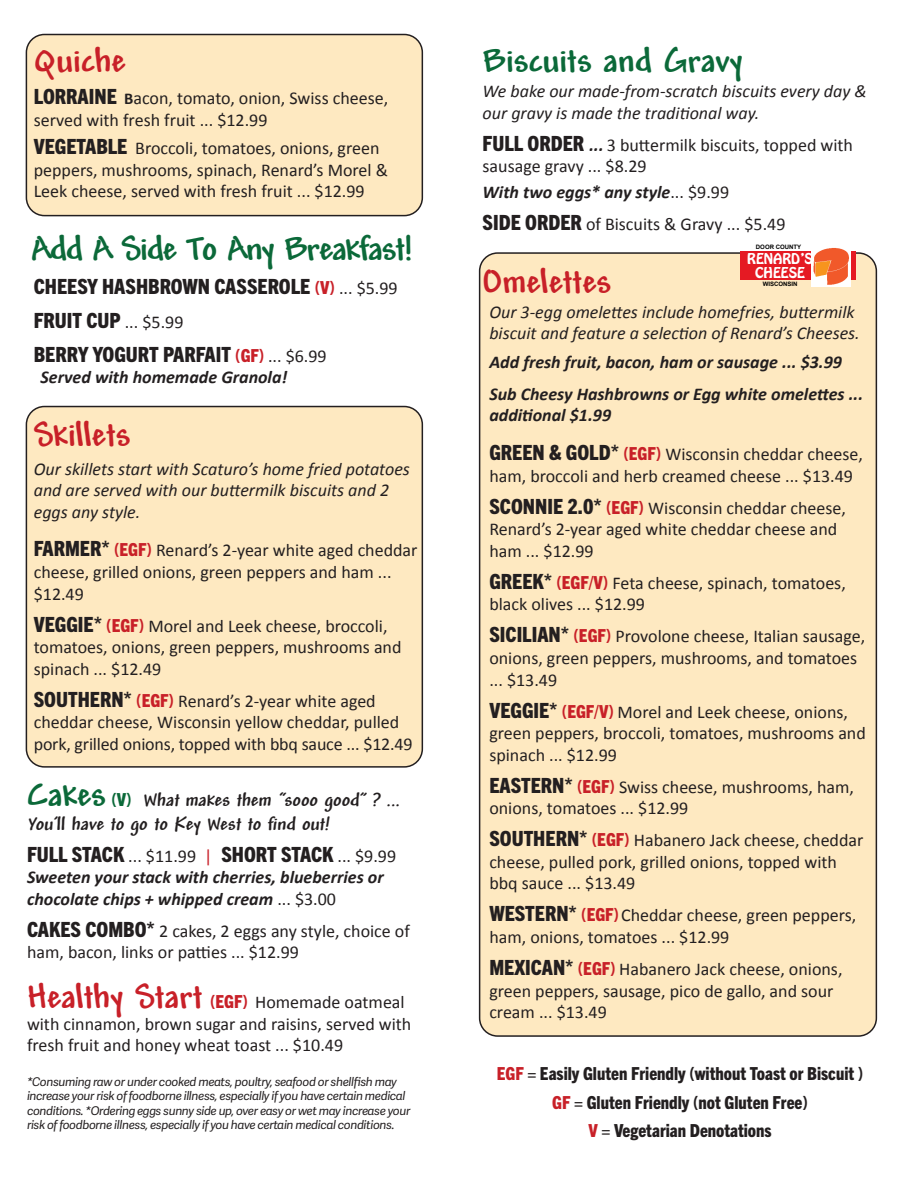
<style>
.page{position:relative;width:918px;height:1188px;background:#fff}
.page>*{position:absolute;margin:0;border:0;box-sizing:border-box;transform-origin:0 0}
.t1{font:700 36px "Andy";color:#c82028}
.t2{font:700 36px "Andy";letter-spacing:-.03em;color:#0b6939}
.t3{font:700 36px "Andy";color:#0b6939}
.t4{font:800 condensed 21px "Trade Gothic Next LT Pro";color:#231f20}
.t5{font:italic 700 19.5px/23.4px "Andy";color:#231f20}
.t6{font:18px/21.6px "Calibri";color:#231f20}
.t7{font:italic 18px/21.6px "Calibri";color:#231f20}
.t8{font:italic 700 18px/21.6px "Calibri";color:#231f20}
.t9{font:800 condensed 18px "Trade Gothic Next LT Pro";color:#231f20}
.t10{font:13.2px "Hobo Std";color:#fff}
.t11{font:italic 12px/14.4px "Adelle Sans";letter-spacing:-.03em;color:#231f20}
.t12{font:700 6px "Arial";color:#000}
.s1{font-family:"Trade Gothic Next LT Pro";font-weight:800;font-stretch:condensed;font-size:21px}
.s2{font-weight:700;font-size:16.5px}
.s3{font-size:18px;color:#c82028}
.s4{font-family:"Calibri";font-weight:400;font-stretch:normal;font-size:18px}
.s5{font-family:"Trade Gothic Next LT Pro";font-weight:800;font-stretch:condensed;color:#c82028}
.s6{font-style:normal;font-size:36px;color:#0b6939}
.s7{font-family:"Trade Gothic Next LT Pro";font-weight:800;font-style:normal;font-stretch:condensed;font-size:18px;color:#0b6939}
.s8{font-family:"Calibri";font-weight:400;font-stretch:normal;font-size:18px;color:#c82028}
.s9{font-weight:400;font-style:normal}
.s10{font-family:"Andy";font-weight:700;font-size:36px;color:#c82028}
.s11{font-weight:700;font-style:italic}
.s12{color:#c82028}
</style>
<div class="page">
<div style="left:480px;top:253px;width:396px;height:783px;background:#fee9c1;border-radius:18px"></div>
<div style="left:479px;top:252px;width:398px;height:785px;border:2px solid #231f20;border-radius:18px"></div>
<div style="left:26px;top:407px;width:396px;height:360px;background:#fee9c1;border-radius:18px"></div>
<div style="left:26px;top:406px;width:397px;height:362px;border:2px solid #231f20;border-radius:18px"></div>
<div style="left:26px;top:34px;width:396px;height:182px;background:#fee9c1;border-radius:18px"></div>
<div style="left:26px;top:34px;width:397px;height:182px;border:2px solid #231f20;border-radius:18px"></div>
<div style="left:740px;top:251px;width:115px;height:29px;background:#e51a23"></div>
<img style="left:812px;top:247px;width:39px;height:39px">
<p class="t1" style="left:34px;top:41px;width:94px">Quiche</p>
<p class="t6" style="left:34px;top:87px;width:356px"><span class="s1">LORRAINE</span> <span class="s2">B</span>acon, tomato, onion, Swiss cheese, served with fresh fruit ... $12.99</p>
<p class="t6" style="left:34px;top:137px;width:356px"><span class="s1">VEGETABLE</span> Broccoli, tomatoes, onions, green peppers, mushrooms, spinach, Renard’s Morel &amp;<br>Leek cheese, served with fresh fruit ... $12.99</p>
<p class="t2" style="left:31px;top:229px;width:383px">Add A Side To Any Breakfast!</p>
<p class="t4" style="left:34px;top:272px;width:366px">CHEESY HASHBROWN CASSEROLE <span class="s3">(V)</span> <span class="s4">... $5.99</span></p>
<p class="t4" style="left:34px;top:306px;width:151px">FRUIT CUP <span class="s4">... $5.99</span></p>
<p class="t4" style="left:34px;top:340px;width:294px">BERRY YOGURT PARFAIT <span class="s3">(GF)</span> <span class="s4">... $6.99</span></p>
<p class="t8" style="left:40px;top:366px;width:248px">Served with homemade Granola!</p>
<p class="t1" style="left:34px;top:415px;width:98px">Skillets</p>
<p class="t7" style="left:34px;top:457px;width:378px">Our skillets start with Scaturo’s home fried potatoes and are served with our buttermilk biscuits and 2 eggs any style.</p>
<p class="t6" style="left:34px;top:539px;width:385px"><span class="s1">FARMER*</span> <span class="s5">(EGF)</span> Renard’s 2-year white aged cheddar cheese, grilled onions, green peppers and ham ... $12.49</p>
<p class="t6" style="left:34px;top:614px;width:369px"><span class="s1">VEGGIE*</span> <span class="s5">(EGF)</span> Morel and Leek cheese, broccoli, tomatoes, onions, green peppers, mushrooms and spinach ... $12.49</p>
<p class="t6" style="left:34px;top:689px;width:380px"><span class="s1">SOUTHERN*</span> <span class="s5">(EGF)</span> Renard’s 2-year white aged cheddar cheese, Wisconsin yellow cheddar, pulled pork, grilled onions, topped with bbq sauce ... $12.49</p>
<p class="t5" style="left:27px;top:789px;width:378px"><span class="s6">C a k e s</span> <span class="s7">( V )</span> What makes them “sooo good” ? ...<br>You’ll have to go to Key West to find out!</p>
<p class="t4" style="left:27px;top:840px;width:371px">FULL STACK <span class="s4">... $11.99</span> <span class="s8">|</span> SHORT STACK <span class="s4">... $9.99</span></p>
<p class="t8" style="left:27px;top:866px;width:358px">Sweeten your stack with cherries, blueberries or</p>
<p class="t8" style="left:27px;top:887px;width:311px">chocolate chips + whipped cream <span class="s9">... $3.00</span></p>
<p class="t6" style="left:27px;top:919px;width:384px"><span class="s1">CAKES COMBO*</span> 2 cakes, 2 eggs any style, choice of ham, bacon, links or patties ... $12.99</p>
<p class="t6" style="left:27px;top:991px;width:386px"><span class="s10">Healthy Start</span> <span class="s5">(EGF)</span> Homemade oatmeal with cinnamon, brown sugar and raisins, served with fresh fruit and honey wheat toast ... $10.49</p>
<p class="t11" style="left:27px;top:1074px;width:385px">*Consuming raw or under cooked meats, poultry, seafood or shellfish may increase your risk of foodborne illness, especially if you have certain medical conditions. *Ordering eggs sunny side up, over easy or wet may increase your</p>
<p class="t11" style="left:27px;top:1117px;width:369px">risk of foodborne illness, especially if you have certain medical conditions.</p>
<p class="t3" style="left:483px;top:41px;width:262px">Biscuits and Gravy</p>
<p class="t7" style="left:483px;top:80px;width:386px">We bake our made-from-scratch biscuits every day &amp; our gravy is made the traditional way.</p>
<p class="t6" style="left:483px;top:134px;width:372px"><span class="s1">FULL ORDER</span> <span class="s11">...</span>3 buttermilk biscuits, topped with sausage gravy ... $8.29</p>
<p class="t8" style="left:483px;top:180px;width:248px">With two eggs* any style<span class="s9">... $9.99</span></p>
<p class="t6" style="left:483px;top:212px;width:304px"><span class="s1">SIDE ORDER</span> of Biscuits &amp; Gravy ... $5.49</p>
<p class="t1" style="left:483px;top:261px;width:130px">Omelettes</p>
<p class="t7" style="left:489px;top:300px;width:372px">Our 3-egg omelettes include homefries, buttermilk biscuit and feature a selection of Renard’s Cheeses.</p>
<p class="t8" style="left:489px;top:350px;width:354px">Add fresh fruit, bacon, ham or sausage ... $3.99</p>
<p class="t8" style="left:489px;top:382px;width:375px">Sub Cheesy Hashbrowns or Egg white omelettes ... additional $1.99</p>
<p class="t6" style="left:489px;top:443px;width:375px"><span class="s1">GREEN &amp; GOLD*</span> <span class="s5">(EGF)</span> Wisconsin cheddar cheese, ham, broccoli and herb creamed cheese ... $13.49</p>
<p class="t6" style="left:489px;top:496px;width:358px"><span class="s1">SCONNIE 2.0*</span> <span class="s5">(EGF)</span> Wisconsin cheddar cheese,<br>Renard’s 2-year aged white cheddar cheese and ham ... $12.99</p>
<p class="t6" style="left:489px;top:572px;width:358px"><span class="s1">GREEK*</span> <span class="s5">(EGF/V)</span> Feta cheese, spinach, tomatoes, black olives ... $12.99</p>
<p class="t6" style="left:489px;top:625px;width:377px"><span class="s1">SICILIAN*</span> <span class="s5">(EGF)</span> Provolone cheese, Italian sausage, onions, green peppers, mushrooms, and tomatoes ... $13.49</p>
<p class="t6" style="left:489px;top:700px;width:378px"><span class="s1">VEGGIE*</span> <span class="s5">(EGF/V)</span> Morel and Leek cheese, onions, green peppers, broccoli, tomatoes, mushrooms and spinach ... $12.99</p>
<p class="t6" style="left:489px;top:775px;width:366px"><span class="s1">EASTERN*</span> <span class="s5">(EGF)</span> Swiss cheese, mushrooms, ham, onions, tomatoes ... $12.99</p>
<p class="t6" style="left:489px;top:829px;width:376px"><span class="s1">SOUTHERN*</span> <span class="s5">(EGF)</span> Habanero Jack cheese, cheddar cheese, pulled pork, grilled onions, topped with</p>
<p class="t6" style="left:489px;top:872px;width:148px">bbq sauce ... $13.49</p>
<p class="t6" style="left:489px;top:904px;width:368px"><span class="s1">WESTERN*</span> <span class="s5">(EGF)</span>Cheddar cheese, green peppers, ham, onions, tomatoes ... $12.99</p>
<p class="t6" style="left:489px;top:958px;width:355px"><span class="s1">MEXICAN*</span> <span class="s5">(EGF)</span> Habanero Jack cheese, onions, green peppers, sausage, pico de gallo, and sour cream ... $13.49</p>
<p class="t12" style="left:756px;top:243px;width:47px">DOOR COUNTY</p>
<p class="t12" style="left:763px;top:280px;width:36px">WISCONSIN</p>
<p class="t10" style="left:747px;top:249px;width:67px">RENARD’S</p>
<p class="t10" style="left:755px;top:263px;width:52px">CHEESE</p>
<p class="t9" style="left:497px;top:1061px;width:368px"><span class="s12">EGF</span> = Easily Gluten Friendly (without Toast or Biscuit )</p>
<p class="t9" style="left:552px;top:1090px;width:257px"><span class="s12">GF</span> = Gluten Friendly (not Gluten Free)</p>
<p class="t9" style="left:588px;top:1118px;width:185px"><span class="s12">V</span> = Vegetarian Denotations</p>
</div>
